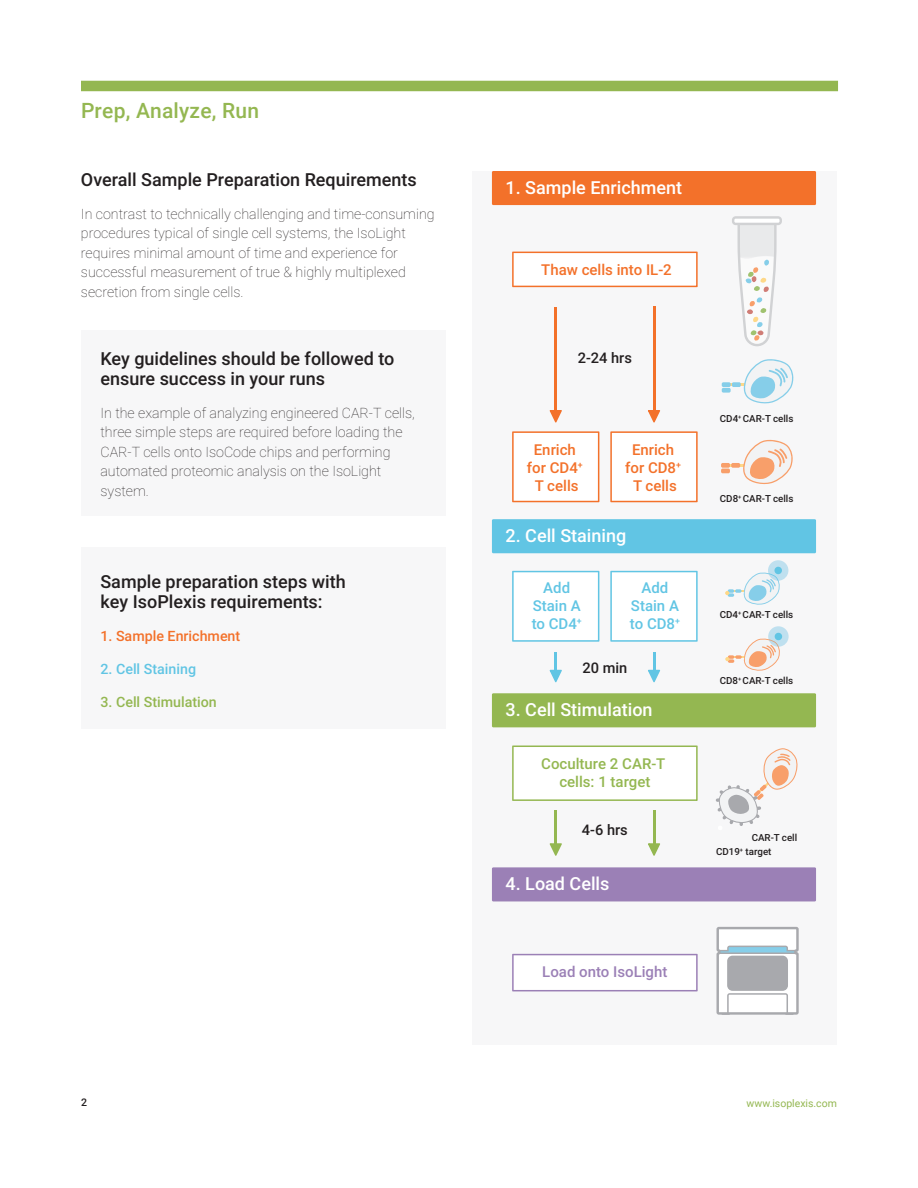
<style>
.page{position:relative;width:918px;height:1188px;background:#fff}
.page>*{position:absolute;margin:0;border:0;box-sizing:border-box;transform-origin:0 0}
.t1{font:500 21px "Roboto";letter-spacing:.01em;color:#94b751}
.t2{font:500 18px/19.5px "Roboto";color:#231f20}
.t3{font:500 18px "Roboto";color:#fff}
.t4{font:500 15px/18px "Roboto";color:#f3712a;text-align:center}
.t5{font:500 15px/18px "Roboto";color:#61c5e4;text-align:center}
.t6{font:500 15px/18px "Roboto";color:#94b751;text-align:center}
.t7{font:500 15px "Roboto";color:#9b80b6}
.t8{font:500 14.7px "Roboto";color:#231f20}
.t9{font:100 14.25px/19.5px "Roboto";color:#231f20}
.t10{font:500 14.25px "Roboto";color:#f3712a}
.t11{font:500 14.25px "Roboto";color:#94b751}
.t12{font:500 14.25px "Roboto";color:#61c5e4}
.t13{font:10.5px "Roboto";color:#94b751}
.t14{font:500 10.5px "Roboto";color:#231f20}
.t15{font:500 9.75px "Roboto";color:#231f20}
</style>
<div class="page">
<div style="left:81px;top:81px;width:757px;height:10px;background:#94b751"></div>
<div style="left:81px;top:331px;width:365px;height:185px;background:#f7f7f8"></div>
<div style="left:81px;top:547px;width:365px;height:182px;background:#f7f7f8"></div>
<div style="left:472px;top:171px;width:365px;height:873px;background:#f7f7f8"></div>
<svg style="left:716px;top:927px;width:83px;height:88px"></svg>
<hr style="left:722px;top:383px;width:23px;height:3px;background:#fed888">
<div style="left:722px;top:388px;width:9px;height:5px;background:#86cee9;border-radius:2px"></div>
<div style="left:732px;top:382px;width:9px;height:5px;background:#86cee9;border-radius:2px"></div>
<div style="left:722px;top:382px;width:9px;height:5px;background:#86cee9;border-radius:2px"></div>
<svg style="left:743px;top:359px;width:51px;height:45px"></svg>
<hr style="left:722px;top:464px;width:22px;height:3px;background:#fed888">
<svg style="left:721px;top:469px;width:9px;height:4px"></svg>
<div style="left:731px;top:463px;width:9px;height:5px;background:#f89f6a;border-radius:2px"></div>
<div style="left:721px;top:463px;width:9px;height:5px;background:#f89f6a;border-radius:2px"></div>
<svg style="left:743px;top:439px;width:50px;height:46px"></svg>
<div style="left:492px;top:171px;width:324px;height:34px;background:#f3712a"></div>
<div style="left:492px;top:867px;width:324px;height:34px;background:#9b80b6"></div>
<svg style="left:512px;top:252px;width:186px;height:35px"></svg>
<svg style="left:512px;top:431px;width:87px;height:71px"></svg>
<svg style="left:610px;top:431px;width:88px;height:71px"></svg>
<svg style="left:512px;top:954px;width:186px;height:37px"></svg>
<hr style="left:554px;top:308px;width:3px;height:103px;background:#f3712a">
<hr style="left:653px;top:307px;width:3px;height:103px;background:#f3712a">
<svg style="left:550px;top:410px;width:12px;height:13px"></svg>
<svg style="left:648px;top:410px;width:12px;height:13px"></svg>
<svg style="left:732px;top:216px;width:50px;height:130px"></svg>
<div style="left:492px;top:519px;width:324px;height:34px;background:#61c5e4"></div>
<svg style="left:716px;top:748px;width:82px;height:78px"></svg>
<div style="left:492px;top:693px;width:324px;height:34px;background:#94b751"></div>
<svg style="left:512px;top:746px;width:186px;height:55px"></svg>
<hr style="left:554px;top:810px;width:3px;height:34px;background:#94b751">
<hr style="left:653px;top:810px;width:3px;height:34px;background:#94b751">
<svg style="left:550px;top:843px;width:12px;height:13px"></svg>
<svg style="left:648px;top:843px;width:12px;height:13px"></svg>
<svg style="left:725px;top:560px;width:63px;height:45px"></svg>
<div style="left:774px;top:567px;width:8px;height:7px;background:#61c5e4;border-radius:50%"></div>
<svg style="left:725px;top:626px;width:64px;height:45px"></svg>
<div style="left:775px;top:633px;width:7px;height:7px;background:#61c5e4;border-radius:50%"></div>
<svg style="left:512px;top:571px;width:87px;height:71px"></svg>
<svg style="left:610px;top:571px;width:88px;height:71px"></svg>
<hr style="left:554px;top:652px;width:3px;height:19px;background:#61c5e4">
<hr style="left:653px;top:652px;width:3px;height:18px;background:#61c5e4">
<svg style="left:550px;top:670px;width:12px;height:12px"></svg>
<svg style="left:648px;top:670px;width:12px;height:12px"></svg>
<h1 class="t1" style="left:81px;top:96px;width:180px">Prep, Analyze, Run</h1>
<p class="t2" style="left:81px;top:169px;width:337px">Overall Sample Preparation Requirements</p>
<p class="t9" style="left:81px;top:203px;width:355px">In contrast to technically challenging and time-consuming procedures typical of single cell systems, the IsoLight requires minimal amount of time and experience for successful measurement of true &amp; highly multiplexed secretion from single cells.</p>
<p class="t2" style="left:100px;top:348px;width:295px">Key guidelines should be followed to ensure success in your runs</p>
<p class="t9" style="left:100px;top:402px;width:316px">In the example of analyzing engineered CAR-T cells, three simple steps are required before loading the CAR-T cells onto IsoCode chips and performing automated proteomic analysis on the IsoLight system.</p>
<p class="t2" style="left:100px;top:572px;width:247px">Sample preparation steps with key IsoPlexis requirements:</p>
<p class="t10" style="left:100px;top:626px;width:141px">1. Sample Enrichment</p>
<p class="t12" style="left:100px;top:659px;width:97px">2. Cell Staining</p>
<p class="t11" style="left:100px;top:692px;width:118px">3. Cell Stimulation</p>
<p class="t3" style="left:506px;top:175px;width:178px">1. Sample Enrichment</p>
<p class="t4" style="left:541px;top:260px;width:132px">Thaw cells into IL-2</p>
<p class="t8" style="left:578px;top:347px;width:56px">2-24 hrs</p>
<p class="t4" style="left:527px;top:440px;width:57px">Enrich for CD4<sup>+<br></sup>T cells</p>
<p class="t4" style="left:625px;top:440px;width:57px">Enrich for CD8<sup>+<br></sup>T cells</p>
<p class="t3" style="left:506px;top:523px;width:122px">2. Cell Staining</p>
<p class="t5" style="left:532px;top:578px;width:52px">Add<br>Stain A to CD4<sup>+</sup></p>
<p class="t5" style="left:630px;top:578px;width:52px">Add<br>Stain A to CD8<sup>+</sup></p>
<p class="t8" style="left:582px;top:658px;width:46px">20 min</p>
<p class="t3" style="left:506px;top:697px;width:149px">3. Cell Stimulation</p>
<p class="t6" style="left:541px;top:754px;width:126px">Coculture 2 CAR-T cells: 1 target</p>
<p class="t8" style="left:582px;top:820px;width:47px">4-6 hrs</p>
<p class="t3" style="left:506px;top:871px;width:105px">4. Load Cells</p>
<p class="t7" style="left:542px;top:961px;width:127px">Load onto IsoLight</p>
<p class="t15" style="left:720px;top:411px;width:75px">CD4<sup>+</sup> CAR-T cells</p>
<p class="t15" style="left:720px;top:492px;width:75px">CD8<sup>+</sup> CAR-T cells</p>
<p class="t15" style="left:720px;top:608px;width:75px">CD4<sup>+</sup> CAR-T cells</p>
<p class="t15" style="left:720px;top:674px;width:75px">CD8<sup>+</sup> CAR-T cells</p>
<p class="t15" style="left:752px;top:831px;width:47px">CAR-T cell</p>
<p class="t15" style="left:716px;top:845px;width:57px">CD19<sup>+</sup> target</p>
<p class="t14" style="left:81px;top:1095px;width:7px">2</p>
<p class="t13" style="left:747px;top:1096px;width:92px">www.isoplexis.com</p>
</div>
